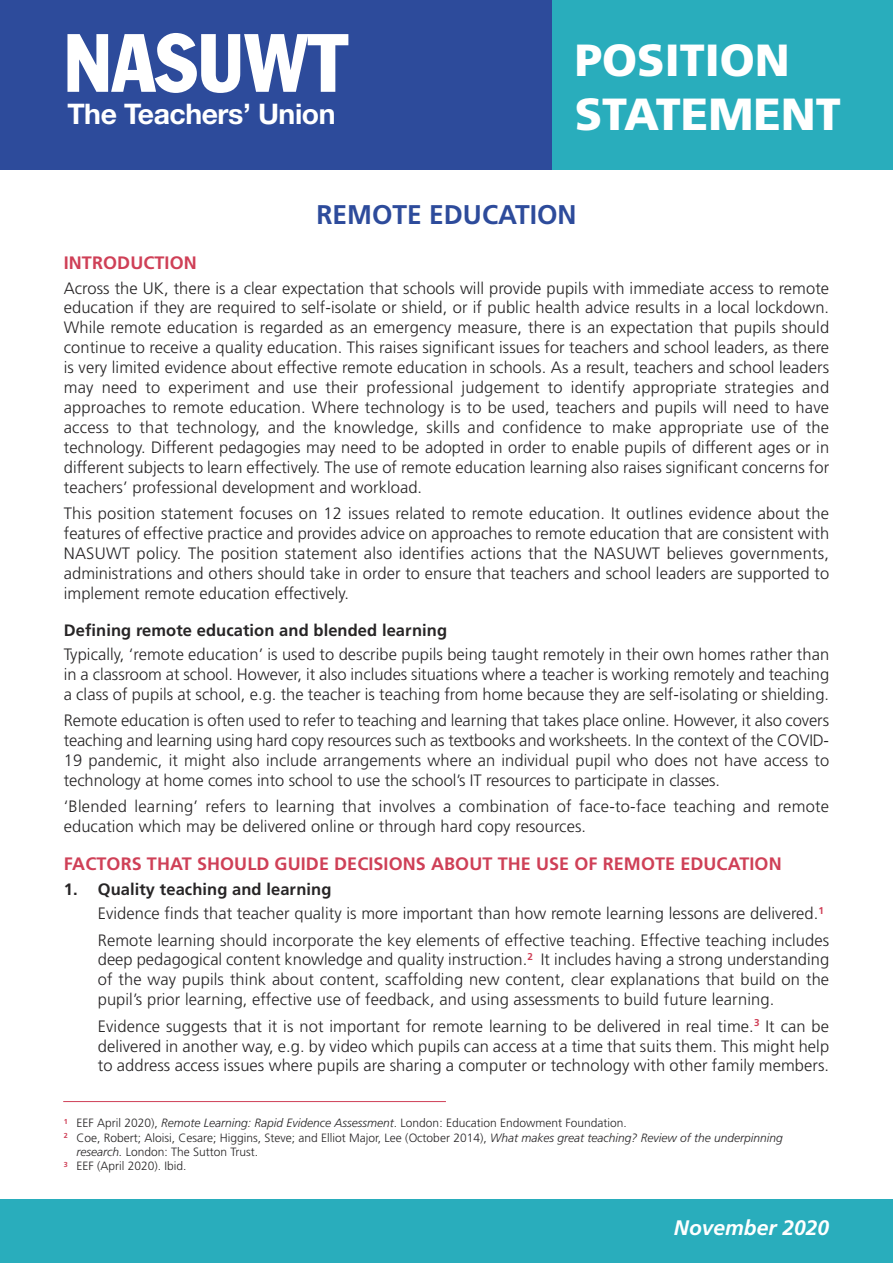
<style>
.page{position:relative;width:893px;height:1263px;background:#fff}
.page>*{position:absolute;margin:0;border:0;box-sizing:border-box;transform-origin:0 0}
.t1{font:condensed 81px "Franklin Gothic";color:#fff}
.t2{font:900 45px/54px "Frutiger";color:#fff}
.t3{font:700 28.35px "Helvetica Neue";letter-spacing:-.015em;color:#fff}
.t4{font:700 27px "Frutiger";color:#2d4b9b}
.t5{font:italic 700 21px "Frutiger";color:#fff}
.t6{font:700 18px "Frutiger";letter-spacing:.005em;color:#cf4057}
.t7{font:300 16.5px/20px "Frutiger";letter-spacing:.005em;color:#272526;text-align:justify}
.t8{font:700 16.5px "Frutiger";letter-spacing:.005em;color:#272526}
.t9{font:300 12px/14.4px "Frutiger";color:#272526}
.s1{font-style:italic}
</style>
<div class="page">
<div style="left:0;top:0;width:554px;height:170px;background:#2d4b9b"></div>
<div style="left:553px;top:0;width:340px;height:170px;background:#29adbc"></div>
<div style="left:0;top:1199px;width:893px;height:64px;background:#29adbc"></div>
<hr style="left:63px;top:1101px;width:383px;height:1px;background:#cf4057">
<p class="t1" style="left:64px;top:34px;width:285px">NASUWT</p>
<p class="t3" style="left:67px;top:104px;width:270px">The Teachers’ Union</p>
<p class="t2" style="left:575px;top:37px;width:268px">POSITION<br>STATEMENT</p>
<p class="t4" style="left:316px;top:204px;width:262px">REMOTE EDUCATION</p>
<p class="t6" style="left:64px;top:255px;width:135px">INTRODUCTION</p>
<p class="t7" style="left:64px;top:279px;width:767px">Across the UK, there is a clear expectation that schools will provide pupils with immediate access to remote education if they are required to self-isolate or shield, or if public health advice results in a local lockdown.<br>While remote education is regarded as an emergency measure, there is an expectation that pupils should continue to receive a quality education. This raises significant issues for teachers and school leaders, as there is very limited evidence about effective remote education in schools. As a result, teachers and school leaders may need to experiment and use their professional judgement to identify appropriate strategies and approaches to remote education. Where technology is to be used, teachers and pupils will need to have access to that technology, and the knowledge, skills and confidence to make appropriate use of the technology. Different pedagogies may need to be adopted in order to enable pupils of different ages or in different subjects to learn effectively. The use of remote education learning also raises significant concerns for teachers’ professional development and workload.</p>
<p class="t7" style="left:64px;top:505px;width:767px">This position statement focuses on 12 issues related to remote education. It outlines evidence about the features of effective practice and provides advice on approaches to remote education that are consistent with NASUWT policy. The position statement also identifies actions that the NASUWT believes governments, administrations and others should take in order to ensure that teachers and school leaders are supported to implement remote education effectively.</p>
<p class="t8" style="left:64px;top:623px;width:385px">Defining remote education and blended learning</p>
<p class="t7" style="left:64px;top:645px;width:767px">Typically, ‘remote education’ is used to describe pupils being taught remotely in their own homes rather than in a classroom at school. However, it also includes situations where a teacher is working remotely and teaching a class of pupils at school, e.g. the teacher is teaching from home because they are self-isolating or shielding.</p>
<p class="t7" style="left:64px;top:712px;width:767px">Remote education is often used to refer to teaching and learning that takes place online. However, it also covers teaching and learning using hard copy resources such as textbooks and worksheets. In the context of the COVID-19 pandemic, it might also include arrangements where an individual pupil who does not have access to technology at home comes into school to use the school’s IT resources to participate in classes.</p>
<p class="t7" style="left:64px;top:798px;width:767px">‘Blended learning’ refers to learning that involves a combination of face-to-face teaching and remote education which may be delivered online or through hard copy resources.</p>
<p class="t6" style="left:64px;top:857px;width:719px">FACTORS THAT SHOULD GUIDE DECISIONS ABOUT THE USE OF REMOTE EDUCATION</p>
<p class="t8" style="left:64px;top:883px;width:269px">1. Quality teaching and learning</p>
<p class="t7" style="left:98px;top:905px;width:728px">Evidence finds that teacher quality is more important than how remote learning lessons are delivered.<sup>1</sup></p>
<p class="t7" style="left:98px;top:931px;width:733px">Remote learning should incorporate the key elements of effective teaching. Effective teaching includes deep pedagogical content knowledge and quality instruction.<sup>2</sup> It includes having a strong understanding of the way pupils think about content, scaffolding new content, clear explanations that build on the pupil’s prior learning, effective use of feedback, and using assessments to build future learning.</p>
<p class="t7" style="left:98px;top:1017px;width:733px">Evidence suggests that it is not important for remote learning to be delivered in real time.<sup>3</sup> It can be delivered in another way, e.g. by video which pupils can access at a time that suits them. This might help to address access issues where pupils are sharing a computer or technology with other family members.</p>
<p class="t9" style="left:64px;top:1117px;width:564px"><sup>1</sup> EEF April 2020), <span class="s1">Remote Learning: Rapid Evidence Assessment</span>. London: Education Endowment Foundation.</p>
<p class="t9" style="left:77px;top:1131px;width:708px;text-indent:-13px"><sup>2</sup> Coe, Robert; Aloisi, Cesare; Higgins, Steve; and Elliot Major, Lee (October 2014), <span class="s1">What makes great teaching? Review of the underpinning research.</span> London: The Sutton Trust.</p>
<p class="t9" style="left:64px;top:1160px;width:124px"><sup>3</sup> EEF (April 2020). Ibid.</p>
<p class="t5" style="left:674px;top:1219px;width:157px">November 2020</p>
</div>
